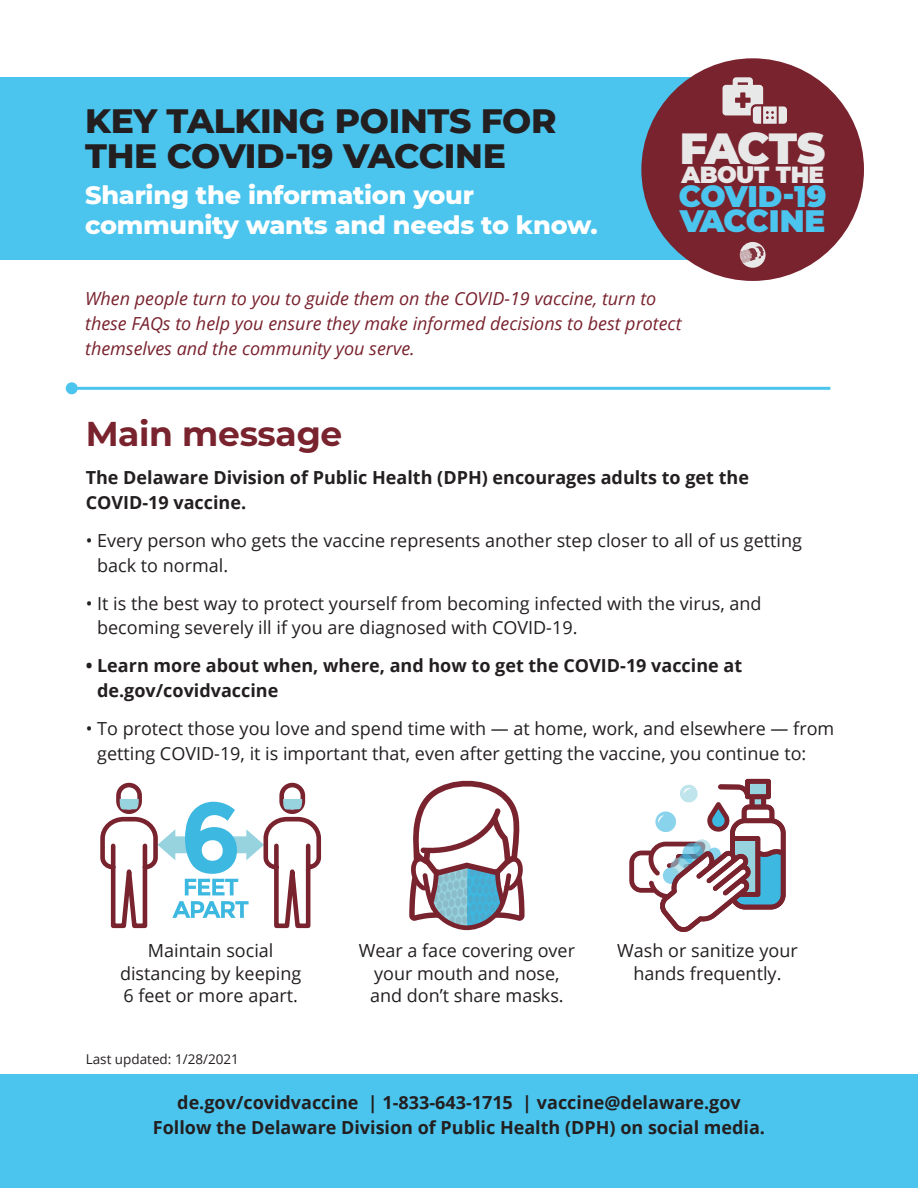
<style>
.page{position:relative;width:918px;height:1188px;background:#fff}
.page>*{position:absolute;margin:0;border:0;box-sizing:border-box;transform-origin:0 0}
.t1{font:900 43.5px "Montserrat";letter-spacing:-.035em;color:#e8e8e8}
.t2{font:800 34.5px/35.5px "Montserrat";letter-spacing:-.01em;color:#231f20}
.t3{font:700 34.5px "Montserrat";letter-spacing:-.01em;color:#79232e}
.t4{font:900 30.9px "Montserrat";letter-spacing:-.01em;color:#4bc5ee}
.t5{font:900 29.85px "Montserrat";letter-spacing:-.015em;color:#4bc5ee}
.t6{font:800 25.5px/29.5px "Montserrat";letter-spacing:-.01em;color:#fff}
.t7{font:900 23.25px "Montserrat";letter-spacing:-.025em;color:#e8e8e8}
.t8{font:18px/22.5px "Open Sans";color:#231f20}
.t9{font:700 18px/24.6px "Open Sans";color:#231f20}
.t10{font:italic 18px/24.6px "Open Sans";color:#79232e}
.t11{font:13.5px "Open Sans";color:#231f20}
</style>
<div class="page">
<div style="left:0;top:77px;width:789px;height:183px;background:#4bc5ee"></div>
<div style="left:641px;top:58px;width:223px;height:223px;background:#79232e;border-radius:50%"></div>
<svg style="left:723px;top:77px;width:64px;height:47px"></svg>
<svg style="left:740px;top:242px;width:26px;height:26px"></svg>
<div style="left:0;top:1075px;width:918px;height:113px;background:#4bc5ee"></div>
<hr style="left:72px;top:387px;width:758px;height:3px;background:#4bc5ee">
<div style="left:66px;top:382px;width:12px;height:12px;background:#4bc5ee;border-radius:50%"></div>
<svg style="left:100px;top:782px;width:222px;height:147px"></svg>
<svg style="left:409px;top:780px;width:116px;height:150px"></svg>
<svg style="left:629px;top:779px;width:157px;height:153px"></svg>
<h2 class="t2" style="left:85px;top:101px;width:473px">KEY TALKING POINTS FOR<br>THE COVID-19 VACCINE</h2>
<h3 class="t6" style="left:85px;top:179px;width:514px">Sharing the information your community wants and needs to know.</h3>
<h1 class="t1" style="left:680px;top:116px;width:147px">FACTS</h1>
<p class="t7" style="left:681px;top:158px;width:144px">ABOUT THE</p>
<h3 class="t5" style="left:679px;top:174px;width:149px">COVID-19</h3>
<h3 class="t4" style="left:680px;top:198px;width:147px">VACCINE</h3>
<p class="t10" style="left:85px;top:286px;width:598px">When people turn to you to guide them on the COVID-19 vaccine, turn to these FAQs to help you ensure they make informed decisions to best protect themselves and the community you serve.</p>
<h2 class="t3" style="left:86px;top:409px;width:258px">Main message</h2>
<p class="t9" style="left:86px;top:465px;width:665px">The Delaware Division of Public Health (DPH) encourages adults to get the<br>COVID-19 vaccine.</p>
<p class="t8" style="left:97px;top:528px;width:706px;line-height:24.6px;text-indent:-11px">• Every person who gets the vaccine represents another step closer to all of us getting back to normal.</p>
<p class="t8" style="left:97px;top:590px;width:666px;line-height:24.6px;text-indent:-11px">• It is the best way to protect yourself from becoming infected with the virus, and becoming severely ill if you are diagnosed with COVID-19.</p>
<p class="t9" style="left:97px;top:653px;width:647px;text-indent:-11px">• Learn more about when, where, and how to get the COVID-19 vaccine at de.gov/covidvaccine</p>
<p class="t8" style="left:97px;top:716px;width:739px;line-height:24.6px;text-indent:-11px">• To protect those you love and spend time with — at home, work, and elsewhere — from getting COVID-19, it is important that, even after getting the vaccine, you continue to:</p>
<p class="t8" style="left:120px;top:939px;width:183px;text-align:center">Maintain social distancing by keeping<br>6 feet or more apart.</p>
<p class="t8" style="left:359px;top:939px;width:218px;text-align:center">Wear a face covering over your mouth and nose, and don’t share masks.</p>
<p class="t8" style="left:617px;top:939px;width:182px;text-align:center">Wash or sanitize your hands frequently.</p>
<p class="t11" style="left:86px;top:1050px;width:155px">Last updated: 1/28/2021</p>
<p class="t9" style="left:153px;top:1090px;width:614px;text-align:center">de.gov/covidvaccine | 1-833-643-1715 | vaccine@delaware.gov<br>Follow the Delaware Division of Public Health (DPH) on social media.</p>
</div>
